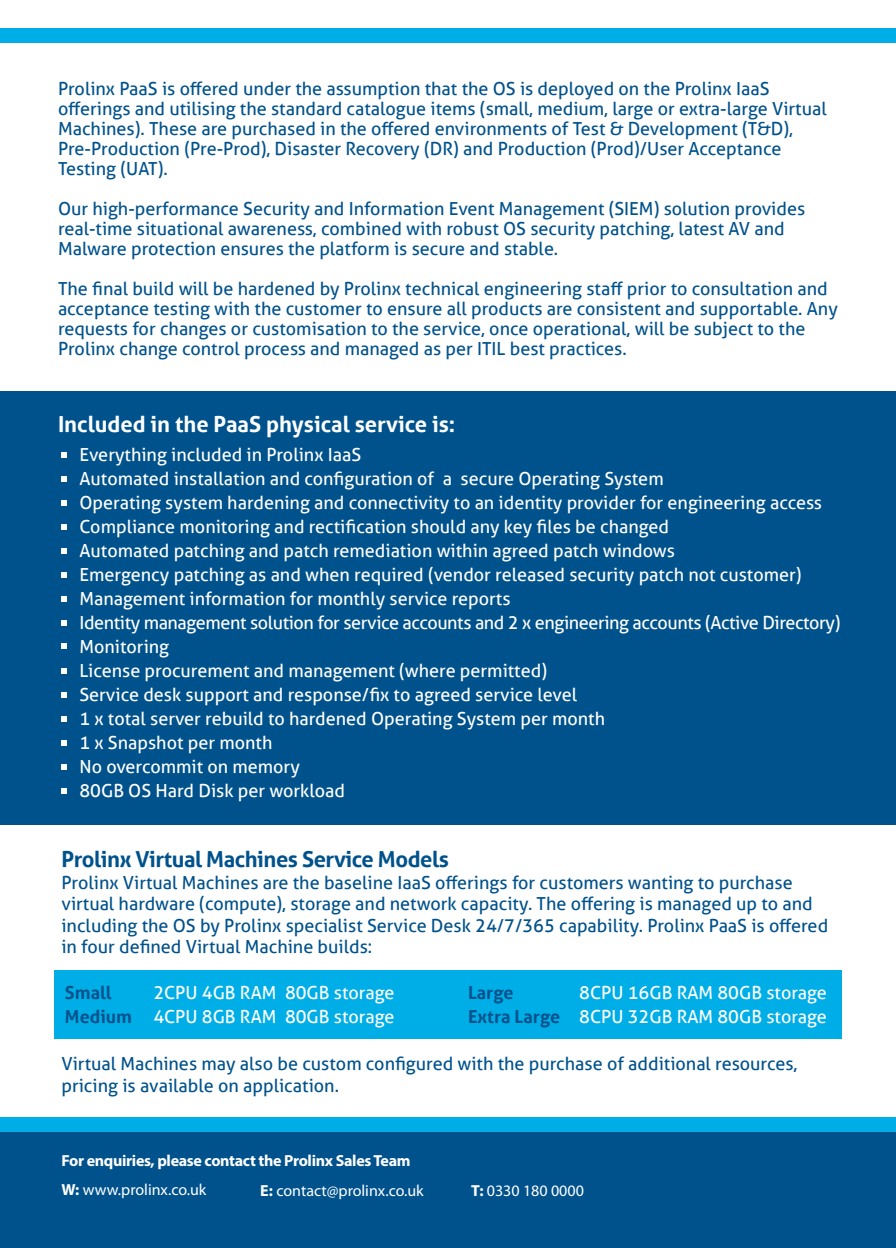
<style>
.page{position:relative;width:896px;height:1248px;background:#fff}
.page>*{position:absolute;margin:0;border:0;box-sizing:border-box;transform-origin:0 0}
.t1{font:700 22px "Aller";letter-spacing:-.02em;color:#00528c}
.t2{font:700 22px "Aller";color:#fff}
.t3{font:18px/20px "Aller";color:#00528c}
.t4{font:18px/24px "Aller";color:#fff}
.t5{font:700 18px/24px "Aller";color:#00528c}
.t6{font:700 16px/29px "Myriad Pro";letter-spacing:-.02em;color:#fff}
.t7{font:16px "Myriad Pro";color:#fff}
.s1{font-weight:400}
.s2{font-weight:700}
</style>
<div class="page">
<div style="left:0;top:390px;width:896px;height:434px;background:#00528c"></div>
<div style="left:0;top:1131px;width:896px;height:116px;background:#00528c"></div>
<div style="left:0;top:1116px;width:896px;height:15px;background:#00aee7"></div>
<div style="left:54px;top:969px;width:787px;height:69px;background:#00aee7"></div>
<div style="left:0;top:28px;width:896px;height:15px;background:#00aee7"></div>
<svg style="left:62px;top:390px;width:369px;height:742px"></svg>
<svg style="left:465px;top:390px;width:368px;height:742px"></svg>
<p class="t3" style="left:58px;top:78px;width:770px">Prolinx PaaS is offered under the assumption that the OS is deployed on the Prolinx IaaS offerings and utilising the standard catalogue items (small, medium, large or extra-large Virtual Machines). These are purchased in the offered environments of Test &amp; Development (T&amp;D), Pre-Production (Pre-Prod), Disaster Recovery (DR) and Production (Prod)/User Acceptance Testing (UAT).</p>
<p class="t3" style="left:58px;top:198px;width:749px">Our high-performance Security and Information Event Management (SIEM) solution provides real-time situational awareness, combined with robust OS security patching, latest AV and<br>Malware protection ensures the platform is secure and stable.</p>
<p class="t3" style="left:58px;top:278px;width:781px">The final build will be hardened by Prolinx technical engineering staff prior to consultation and acceptance testing with the customer to ensure all products are consistent and supportable. Any requests for changes or customisation to the service, once operational, will be subject to the Prolinx change control process and managed as per ITIL best practices.</p>
<p class="t2" style="left:58px;top:411px;width:399px">Included in the PaaS physical service is:</p>
<p class="t4" style="left:79px;top:442px;width:762px">Everything included in Prolinx IaaS<br>Automated installation and configuration of a secure Operating System<br>Operating system hardening and connectivity to an identity provider for engineering access Compliance monitoring and rectification should any key files be changed<br>Automated patching and patch remediation within agreed patch windows<br>Emergency patching as and when required (vendor released security patch not customer)<br>Management information for monthly service reports<br>Identity management solution for service accounts and 2 x engineering accounts (Active Directory)<br>Monitoring<br>License procurement and management (where permitted)<br>Service desk support and response/fix to agreed service level<br>1 x total server rebuild to hardened Operating System per month<br>1 x Snapshot per month<br>No overcommit on memory<br>80GB OS Hard Disk per workload</p>
<p class="t1" style="left:61px;top:845px;width:389px">Prolinx Virtual Machines Service Models</p>
<p class="t3" style="left:61px;top:871px;width:768px;line-height:21.6px">Prolinx Virtual Machines are the baseline IaaS offerings for customers wanting to purchase virtual hardware (compute), storage and network capacity. The offering is managed up to and including the OS by Prolinx specialist Service Desk 24/7/365 capability. Prolinx PaaS is offered in four defined Virtual Machine builds:</p>
<p class="t5" style="left:65px;top:980px;width:69px">Small<br>Medium</p>
<p class="t4" style="left:153px;top:980px;width:243px">2CPU 4GB RAM 80GB storage<br>4CPU 8GB RAM 80GB storage</p>
<p class="t5" style="left:468px;top:980px;width:94px">Large<br>Extra Large</p>
<p class="t4" style="left:579px;top:980px;width:249px">8CPU 16GB RAM 80GB storage<br>8CPU 32GB RAM 80GB storage</p>
<p class="t3" style="left:61px;top:1053px;width:737px;line-height:21.6px">Virtual Machines may also be custom configured with the purchase of additional resources, pricing is available on application.</p>
<p class="t6" style="left:61px;top:1145px;width:351px">For enquiries, please contact the Prolinx Sales Team<br>W: <span class="s1">www.prolinx.co.uk</span></p>
<p class="t7" style="left:260px;top:1180px;width:165px"><span class="s2">E:</span> contact@prolinx.co.uk</p>
<p class="t7" style="left:471px;top:1180px;width:114px"><span class="s2">T:</span> 0330 180 0000</p>
</div>
